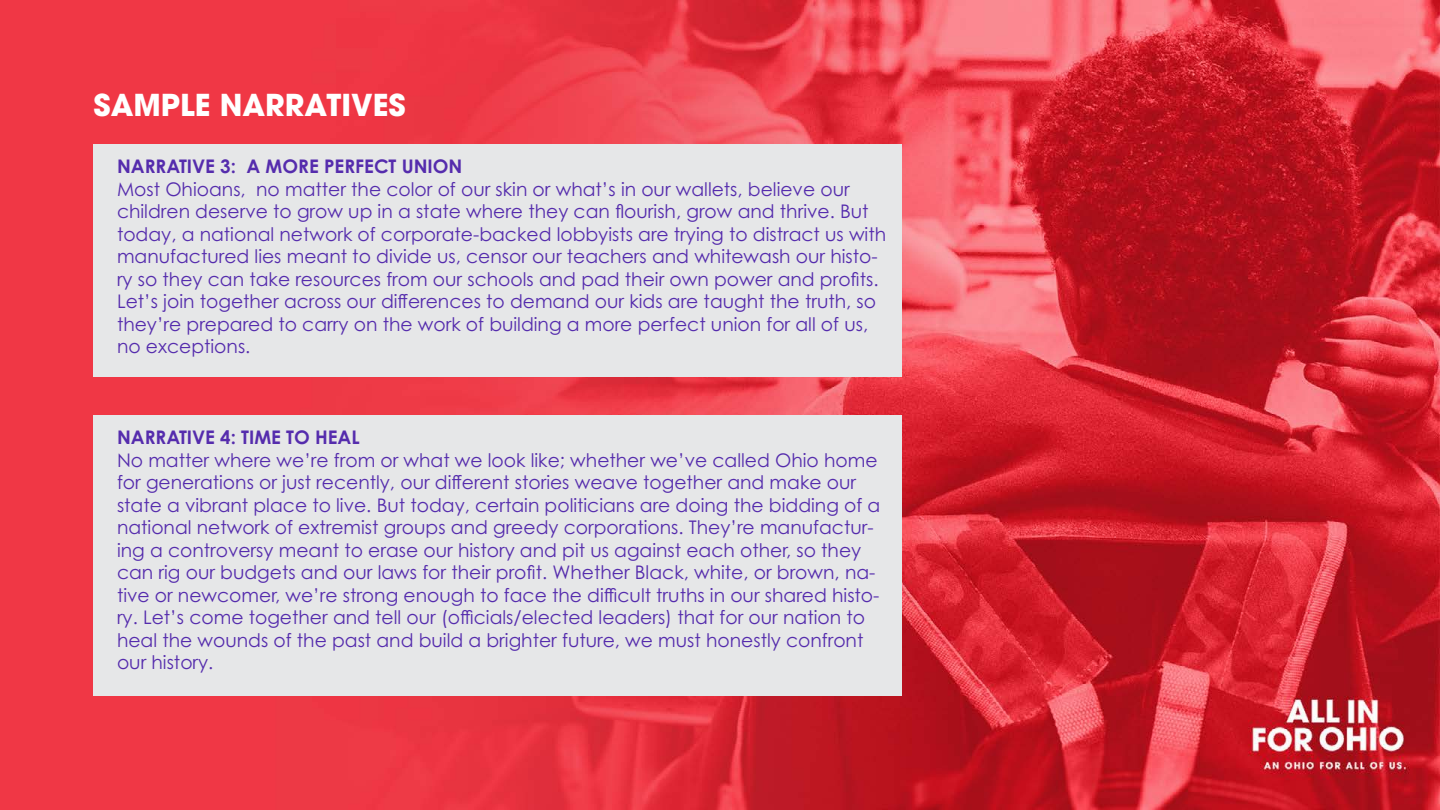
<style>
.page{position:relative;width:1440px;height:810px;background:#fff}
.page>*{position:absolute;margin:0;border:0;box-sizing:border-box;transform-origin:0 0}
.t1{font:700 30px "ITC Avant Garde Pro";color:#fff}
.t2{font:18.75px/22.5px "Century Gothic Pro";color:#552cad}
.t3{font:700 18.75px "Century Gothic Pro";color:#552cad}
</style>
<div class="page">
<img style="left:0;top:0;width:1440px;height:810px">
<div style="left:94px;top:145px;width:808px;height:232px;background:#e6e7e8"></div>
<div style="left:94px;top:416px;width:808px;height:280px;background:#e6e7e8"></div>
<h1 class="t1" style="left:94px;top:85px;width:314px">SAMPLE NARRATIVES</h1>
<p class="t3" style="left:117px;top:155px;width:347px">NARRATIVE 3: A MORE PERFECT UNION</p>
<p class="t2" style="left:117px;top:177px;width:771px">Most Ohioans, no matter the color of our skin or what’s in our wallets, believe our children deserve to grow up in a state where they can flourish, grow and thrive. But today, a national network of corporate-backed lobbyists are trying to distract us with manufactured lies meant to divide us, censor our teachers and whitewash our histo&shy;ry so they can take resources from our schools and pad their own power and profits.<br>Let’s join together across our differences to demand our kids are taught the truth, so they’re prepared to carry on the work of building a more perfect union for all of us, no exceptions.</p>
<p class="t3" style="left:117px;top:426px;width:244px">NARRATIVE 4: TIME TO HEAL</p>
<p class="t2" style="left:117px;top:448px;width:765px">No matter where we’re from or what we look like; whether we’ve called Ohio home for generations or just recently, our different stories weave together and make our state a vibrant place to live. But today, certain politicians are doing the bidding of a national network of extremist groups and greedy corporations. They’re manufactur&shy;ing a controversy meant to erase our history and pit us against each other, so they can rig our budgets and our laws for their profit. Whether Black, white, or brown, na&shy;tive or newcomer, we’re strong enough to face the difficult truths in our shared histo&shy;ry. Let’s come together and tell our (officials/elected leaders) that for our nation to heal the wounds of the past and build a brighter future, we must honestly confront our history.</p>
</div>
